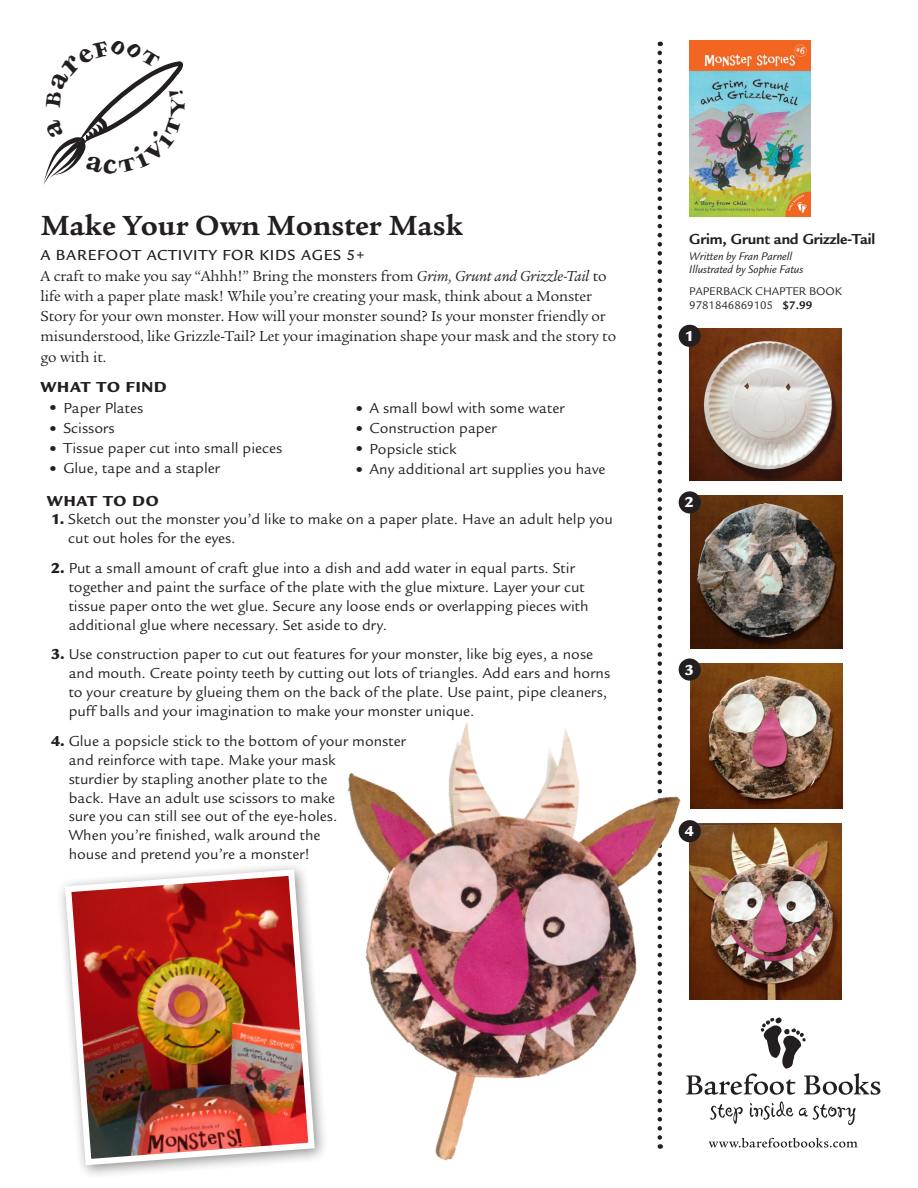
<style>
.page{position:relative;width:918px;height:1188px;background:#fff}
.page>*{position:absolute;margin:0;border:0;box-sizing:border-box;transform-origin:0 0}
.Headline{font:700 30px "Legacy Serif";color:#231f20}
.Numbers{font:15.75px/18.9px "Legacy Sans";color:#231f20}
.Intro_Text{font:15.75px/20.2px "Legacy Serif";letter-spacing:-.005em;color:#231f20}
.Bullet_2{font:15.75px "Legacy Sans";color:#231f20}
.Subhead{font:500 15.75px "Legacy Sans";letter-spacing:.05em;color:#231f20}
.Specs_Title{font:700 15.75px "Legacy Sans";letter-spacing:-.01em;color:#231f20}
.A_head{font:900 15.75px "Legacy Sans";letter-spacing:.05em;color:#231f20}
.Bullet_2-2{font:900 15.75px "Legacy Sans";letter-spacing:.05em;color:#231f20}
.Number_Text{font:900 15.75px "Legacy Sans";color:#fff}
.Specs_Contributor{font:italic 12px "Legacy Sans";color:#231f20}
.Specs_Details{font:12px/14.4px "Legacy Sans";color:#231f20}
.s1{font-style:italic}
.s2{font-size:45px}
.s3{font-weight:900}
.s4{font-weight:700}
</style>
<div class="page">
<svg style="left:658px;top:53px;width:4px;height:609px"></svg>
<svg style="left:710px;top:1017px;width:170px;height:78px"></svg>
<svg style="left:710px;top:1104px;width:33px;height:20px"></svg>
<svg style="left:750px;top:1101px;width:43px;height:19px"></svg>
<svg style="left:799px;top:1104px;width:56px;height:21px"></svg>
<svg style="left:710px;top:1138px;width:148px;height:10px"></svg>
<img style="left:689px;top:40px;width:121px;height:177px">
<div style="left:57px;top:861px;width:272px;height:319px;background:#231f20;opacity:.5"></div>
<img style="left:62px;top:866px;width:184px;height:302px">
<img style="left:689px;top:329px;width:153px;height:152px">
<img style="left:691px;top:496px;width:152px;height:152px">
<img style="left:710px;top:824px;width:132px;height:176px">
<img style="left:710px;top:663px;width:133px;height:146px">
<img style="left:246px;top:662px;width:464px;height:518px">
<div style="left:679px;top:326px;width:21px;height:20px;background:#231f20;border-radius:50%"></div>
<div style="left:679px;top:325px;width:22px;height:22px;border:2px solid #231f20;border-radius:50%"></div>
<div style="left:679px;top:492px;width:21px;height:21px;background:#231f20;border-radius:50%"></div>
<div style="left:679px;top:491px;width:22px;height:23px;border:2px solid #231f20;border-radius:50%"></div>
<div style="left:679px;top:659px;width:21px;height:21px;background:#231f20;border-radius:50%"></div>
<div style="left:679px;top:659px;width:22px;height:22px;border:2px solid #231f20;border-radius:50%"></div>
<div style="left:679px;top:821px;width:21px;height:21px;background:#231f20;border-radius:50%"></div>
<div style="left:679px;top:820px;width:22px;height:22px;border:2px solid #231f20;border-radius:50%"></div>
<svg style="left:43px;top:61px;width:140px;height:124px"></svg>
<p class="Headline" style="left:40px;top:208px;width:424px">Make Your Own Monster Mask</p>
<p class="Subhead" style="left:40px;top:247px;width:326px">A BAREFOOT ACTIVITY FOR KIDS AGES 5+</p>
<p class="Intro_Text" style="left:40px;top:266px;width:577px">A craft to make you say “Ahhh!” Bring the monsters from <span class="s1">Grim, Grunt and Grizzle-Tail</span> to life with a paper plate mask! While you’re creating your mask, think about a Monster Story for your own monster. How will your monster sound? Is your monster friendly or misunderstood, like Grizzle-Tail? Let your imagination shape your mask and the story to go with it.</p>
<p class="A_head" style="left:40px;top:378px;width:128px">WHAT TO FIND</p>
<p class="Bullet_2" style="left:47px;top:399px;width:98px"><span class="s2">•</span> Paper Plates</p>
<p class="Bullet_2" style="left:47px;top:419px;width:69px"><span class="s2">•</span> Scissors</p>
<p class="Bullet_2" style="left:47px;top:439px;width:237px"><span class="s2">•</span> Tissue paper cut into small pieces</p>
<p class="Bullet_2" style="left:47px;top:459px;width:175px"><span class="s2">•</span> Glue, tape and a stapler</p>
<p class="Bullet_2-2" style="left:47px;top:491px;width:113px">WHAT TO DO</p>
<p class="Numbers" style="left:68px;top:510px;width:546px;text-indent:-17px"><span class="s3">1.</span> Sketch out the monster you’d like to make on a paper plate. Have an adult help you cut out holes for the eyes.</p>
<p class="Numbers" style="left:69px;top:559px;width:521px;text-indent:-17px"><span class="s3">2.</span> Put a small amount of craft glue into a dish and add water in equal parts. Stir together and paint the surface of the plate with the glue mixture. Layer your cut tissue paper onto the wet glue. Secure any loose ends or overlapping pieces with additional glue where necessary. Set aside to dry.</p>
<p class="Numbers" style="left:69px;top:645px;width:543px;text-indent:-17px"><span class="s3">3.</span> Use construction paper to cut out features for your monster, like big eyes, a nose and mouth. Create pointy teeth by cutting out lots of triangles. Add ears and horns to your creature by glueing them on the back of the plate. Use paint, pipe cleaners, puff balls and your imagination to make your monster unique.</p>
<p class="Numbers" style="left:69px;top:732px;width:339px;text-indent:-17px"><span class="s3">4.</span> Glue a popsicle stick to the bottom of your monster and reinforce with tape. Make your mask<br>sturdier by stapling another plate to the<br>back. Have an adult use scissors to make<br>sure you can still see out of the eye-holes.<br>When you’re finished, walk around the<br>house and pretend you’re a monster!</p>
<p class="Bullet_2" style="left:353px;top:399px;width:213px"><span class="s2">•</span> A small bowl with some water</p>
<p class="Bullet_2" style="left:353px;top:419px;width:145px"><span class="s2">•</span> Construction paper</p>
<p class="Bullet_2" style="left:353px;top:440px;width:105px"><span class="s2">•</span> Popsicle stick</p>
<p class="Bullet_2" style="left:353px;top:460px;width:254px"><span class="s2">•</span> Any additional art supplies you have</p>
<p class="Specs_Title" style="left:689px;top:230px;width:187px">Grim, Grunt and Grizzle-Tail</p>
<p class="Specs_Contributor" style="left:689px;top:250px;width:104px">Written by Fran Parnell</p>
<p class="Specs_Contributor" style="left:689px;top:263px;width:115px">Illustrated by Sophie Fatus</p>
<p class="Specs_Details" style="left:689px;top:284px;width:154px">PAPERBACK CHAPTER BOOK<br>9781846869105 <span class="s4">$7.99</span></p>
<p class="Number_Text" style="left:685px;top:326px;width:10px">1</p>
<p class="Number_Text" style="left:685px;top:493px;width:10px">2</p>
<p class="Number_Text" style="left:685px;top:660px;width:10px">3</p>
<p class="Number_Text" style="left:685px;top:822px;width:10px">4</p>
</div>
